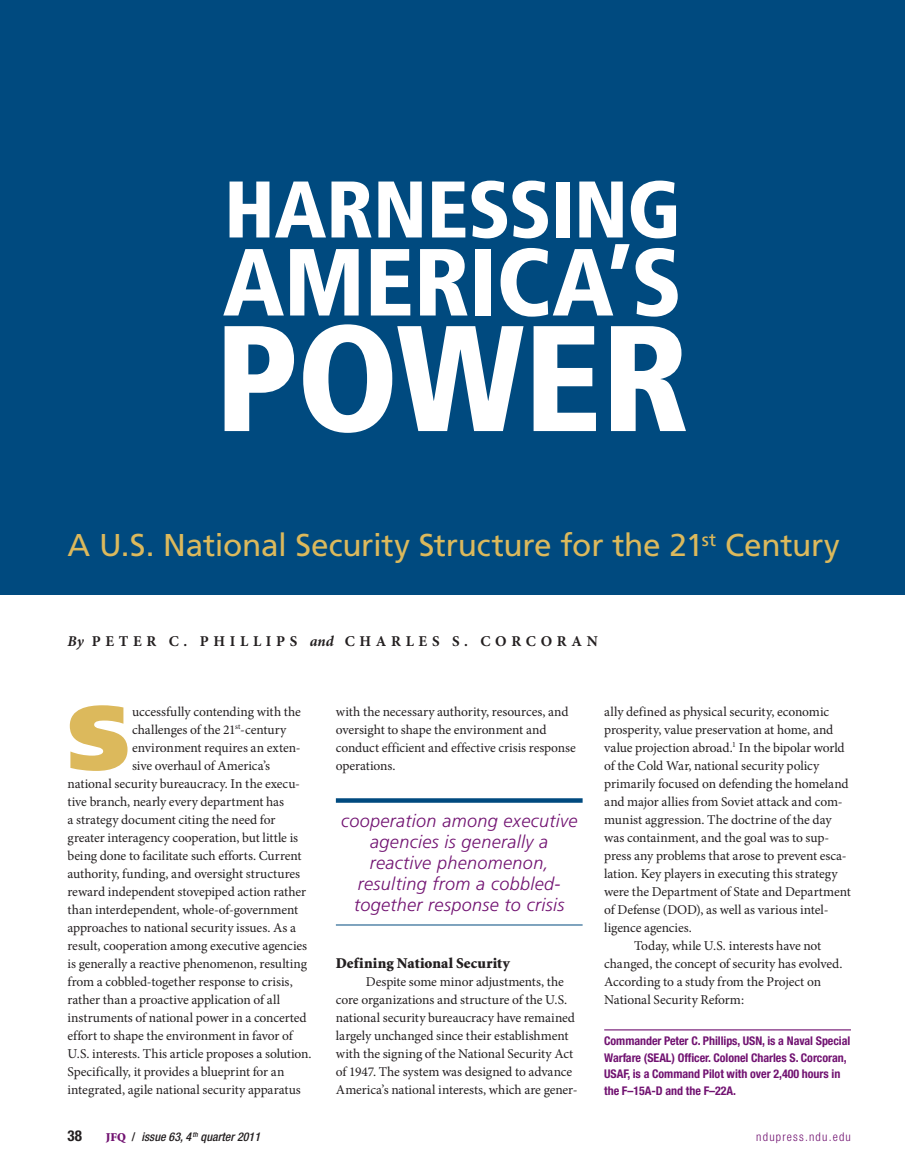
<style>
.page{position:relative;width:905px;height:1175px;background:#fff}
.page>*{position:absolute;margin:0;border:0;box-sizing:border-box;transform-origin:0 0}
.t1{font:900 condensed 150.15px "Frutiger LT Std";letter-spacing:-.01em;color:#fff}
.t2{font:900 condensed 95.1px "Frutiger LT Std";letter-spacing:-.005em;color:#fff}
.BODY__1st_Paragraph{font:900 90.9px "Frutiger LT Std";color:#dcb95c}
.t3{font:900 condensed 80.1px "Frutiger LT Std";letter-spacing:-.005em;color:#fff}
.t4{font:31.5px "Frutiger LT Std";letter-spacing:-.01em;color:#dcb95c}
.QUOTE__BLUE_Pull-Quo{font:italic 300 18px/21px "Frutiger LT Std";letter-spacing:.02em;color:#711271;text-align:center}
.PAGE__Byline{font:700 15px "Minion Pro";letter-spacing:.31em;color:#231f20}
.BODY__Subhead{font:900 15px "Minion Std";letter-spacing:.015em;color:#231f20}
.t5{font:700 condensed 15px "Helvetica Neue LT Std";color:#231f20}
.BODY__1st_Paragraph-2{font:13.5px/18px "Minion Pro";letter-spacing:-.01em;color:#231f20}
.BODY__Text{font:13.5px/18px "Minion Pro";letter-spacing:-.005em;color:#231f20}
.PAGE__Bio_Caption{font:700 condensed 12px/16.5px "Helvetica Neue LT Std";letter-spacing:-.005em;color:#711271}
.t6{font:italic 500 condensed 12px "Helvetica Neue LT Std";color:#231f20}
.t7{font:300 condensed 12px "Helvetica Neue LT Std";letter-spacing:.1em;color:#711271}
.s1{font-style:italic}
.s2{font-family:"Minion Std";font-weight:900;font-style:normal;font-stretch:normal;color:#711271}
.s3{font-style:normal}
</style>
<div class="page">
<div style="left:0;top:0;width:904px;height:594px;background:#004a7f"></div>
<hr style="left:604px;top:1029px;width:246px;height:1px;background:#711271">
<svg style="left:336px;top:798px;width:246px;height:4px"></svg>
<hr style="left:336px;top:924px;width:246px;height:1px;background:#004a7f">
<p class="t3" style="left:224px;top:161px;width:458px">HARNESSING</p>
<p class="t2" style="left:223px;top:225px;width:461px">AMERICA’S</p>
<p class="t1" style="left:215px;top:288px;width:477px">POWER</p>
<p class="t4" style="left:68px;top:526px;width:774px">A U.S. National Security Structure for the 21<sup>st</sup> Century</p>
<p class="PAGE__Byline" style="left:68px;top:630px;width:531px"><span class="s1">By</span> PETER C. PHILLIPS <span class="s1">and</span> CHARLES S. CORCORAN</p>
<p class="BODY__1st_Paragraph" style="left:68px;top:682px;width:64px">S</p>
<p class="BODY__1st_Paragraph-2" style="left:132px;top:702px;width:170px">uccessfully contending with the</p>
<p class="BODY__1st_Paragraph-2" style="left:132px;top:720px;width:156px">challenges of the 21<sup>st</sup>-century</p>
<p class="BODY__1st_Paragraph-2" style="left:132px;top:738px;width:170px">environment requires an exten-</p>
<p class="BODY__1st_Paragraph-2" style="left:132px;top:756px;width:140px">sive overhaul of America’s</p>
<p class="BODY__1st_Paragraph-2" style="left:67px;top:774px;width:234px">national security bureaucracy. In the execu-</p>
<p class="BODY__1st_Paragraph-2" style="left:67px;top:792px;width:218px">tive branch, nearly every department has</p>
<p class="BODY__1st_Paragraph-2" style="left:67px;top:810px;width:209px">a strategy document citing the need for</p>
<p class="BODY__1st_Paragraph-2" style="left:67px;top:828px;width:232px">greater interagency cooperation, but little is</p>
<p class="BODY__1st_Paragraph-2" style="left:67px;top:846px;width:235px">being done to facilitate such efforts. Current</p>
<p class="BODY__1st_Paragraph-2" style="left:67px;top:864px;width:234px">authority, funding, and oversight structures</p>
<p class="BODY__1st_Paragraph-2" style="left:67px;top:882px;width:240px">reward independent stovepiped action rather</p>
<p class="BODY__1st_Paragraph-2" style="left:67px;top:900px;width:232px">than interdependent, whole-of-government</p>
<p class="BODY__1st_Paragraph-2" style="left:67px;top:918px;width:230px">approaches to national security issues. As a</p>
<p class="BODY__1st_Paragraph-2" style="left:67px;top:936px;width:241px">result, cooperation among executive agencies</p>
<p class="BODY__1st_Paragraph-2" style="left:67px;top:954px;width:241px">is generally a reactive phenomenon, resulting</p>
<p class="BODY__1st_Paragraph-2" style="left:67px;top:972px;width:227px">from a cobbled-together response to crisis,</p>
<p class="BODY__1st_Paragraph-2" style="left:67px;top:990px;width:214px">rather than a proactive application of all</p>
<p class="BODY__1st_Paragraph-2" style="left:67px;top:1008px;width:241px">instruments of national power in a concerted</p>
<p class="BODY__1st_Paragraph-2" style="left:67px;top:1026px;width:227px">effort to shape the environment in favor of</p>
<p class="BODY__1st_Paragraph-2" style="left:67px;top:1044px;width:245px">U.S. interests. This article proposes a solution.</p>
<p class="BODY__1st_Paragraph-2" style="left:67px;top:1062px;width:218px">Specifically, it provides a blueprint for an</p>
<p class="BODY__1st_Paragraph-2" style="left:67px;top:1080px;width:235px">integrated, agile national security apparatus</p>
<p class="BODY__1st_Paragraph-2" style="left:336px;top:702px;width:241px">with the necessary authority, resources, and oversight to shape the environment and conduct efficient and effective crisis response operations.</p>
<p class="QUOTE__BLUE_Pull-Quo" style="left:341px;top:810px;width:238px">cooperation among executive agencies is generally a reactive phenomenon, resulting from a cobbled&shy;together response to crisis</p>
<p class="BODY__Subhead" style="left:336px;top:955px;width:175px">Defining National Security</p>
<p class="BODY__Text" style="left:336px;top:972px;width:243px;text-indent:30px">Despite some minor adjustments, the core organizations and structure of the U.S. national security bureaucracy have remained largely unchanged since their establishment with the signing of the National Security Act of 1947. The system was designed to advance America’s national interests, which are gener-</p>
<p class="BODY__Text" style="left:604px;top:702px;width:248px">ally defined as physical security, economic prosperity, value preservation at home, and value projection abroad.<sup>1</sup> In the bipolar world of the Cold War, national security policy primarily focused on defending the homeland and major allies from Soviet attack and com&shy;munist aggression. The doctrine of the day was containment, and the goal was to sup&shy;press any problems that arose to prevent esca&shy;lation. Key players in executing this strategy were the Department of State and Department of Defense (DOD), as well as various intel&shy;ligence agencies.</p>
<p class="BODY__Text" style="left:604px;top:936px;width:240px;text-indent:30px">Today, while U.S. interests have not changed, the concept of security has evolved.<br>According to a study from the Project on National Security Reform:</p>
<p class="PAGE__Bio_Caption" style="left:604px;top:1032px;width:248px">Commander Peter C. Phillips, USN, is a Naval Special Warfare (SEAL) Officer. Colonel Charles S. Corcoran, USAF, is a Command Pilot with over 2,400 hours in the F–15A-D and the F–22A.</p>
<p class="t5" style="left:68px;top:1126px;width:16px">38</p>
<p class="t6" style="left:106px;top:1129px;width:156px"><span class="s2">JFQ</span> <span class="s3">/</span> issue 63, 4 <sup>th</sup> quarter 2011</p>
<p class="t7" style="left:756px;top:1129px;width:96px">ndupress.ndu.edu</p>
</div>
